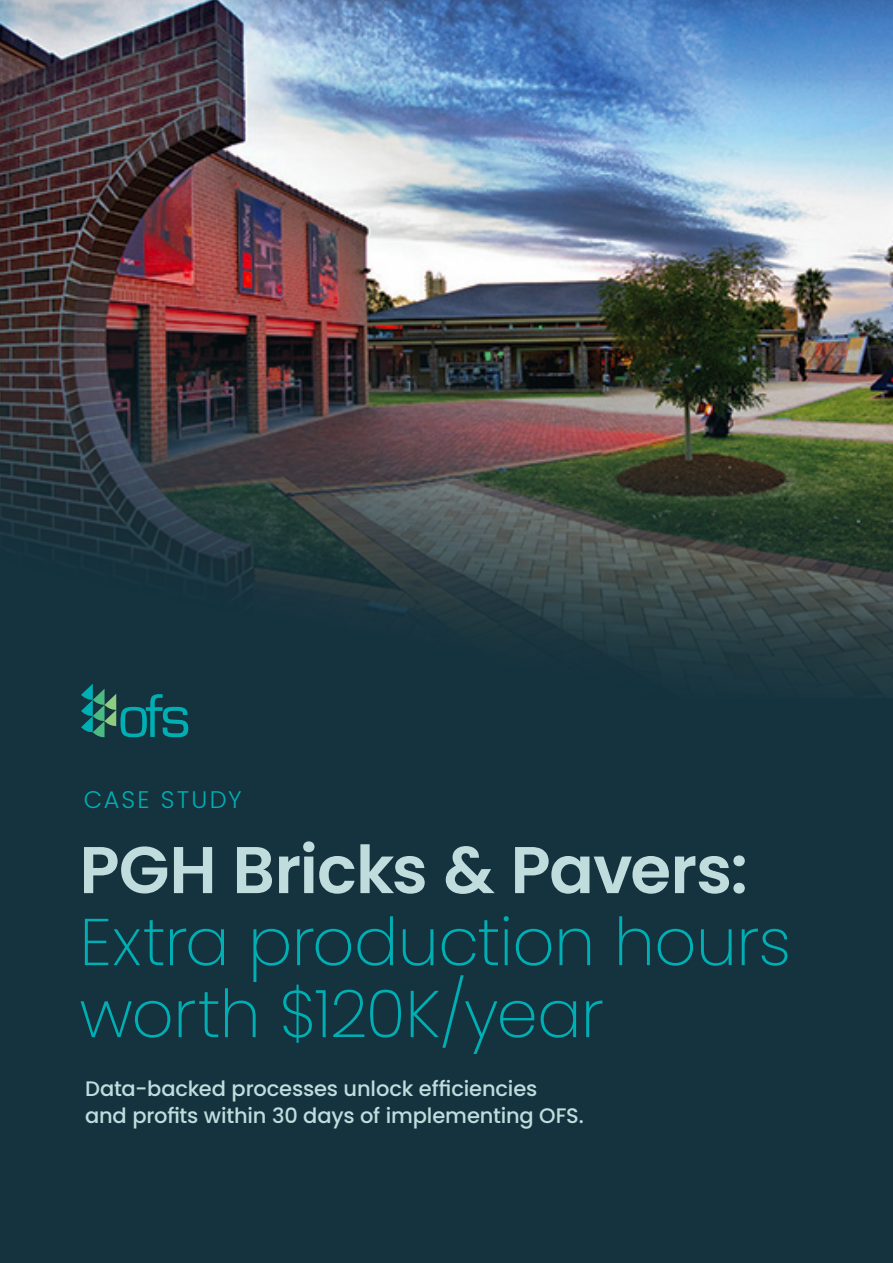
<style>
.page{position:relative;width:893px;height:1263px;background:#14333f}
.page>*{position:absolute;margin:0;border:0;box-sizing:border-box;transform-origin:0 0}
.t1{font:200 66px/72px "Poppins";letter-spacing:-.01em;color:#00afb3}
.t2{font:600 66px "Poppins";letter-spacing:-.015em;color:#c0dcdd}
.t3{font:300 24px "Poppins";letter-spacing:.08em;color:#00afb3}
.t4{font:500 21px/27px "Poppins";letter-spacing:-.005em;color:#c0dcdd}
</style>
<div class="page">
<img style="left:0;top:0;width:893px;height:159px">
<img style="left:0;top:159px;width:893px;height:579px">
<svg style="left:81px;top:684px;width:107px;height:53px"></svg>
<p class="t3" style="left:84px;top:786px;width:159px">CASE STUDY</p>
<h1 class="t2" style="left:79px;top:832px;width:670px">PGH Bricks &amp; Pavers:</h1>
<h1 class="t1" style="left:79px;top:906px;width:713px">Extra production hours worth $120K/year</h1>
<p class="t4" style="left:85px;top:1075px;width:500px">Data-backed processes unlock efficiencies and profits within 30 days of implementing OFS.</p>
</div>
